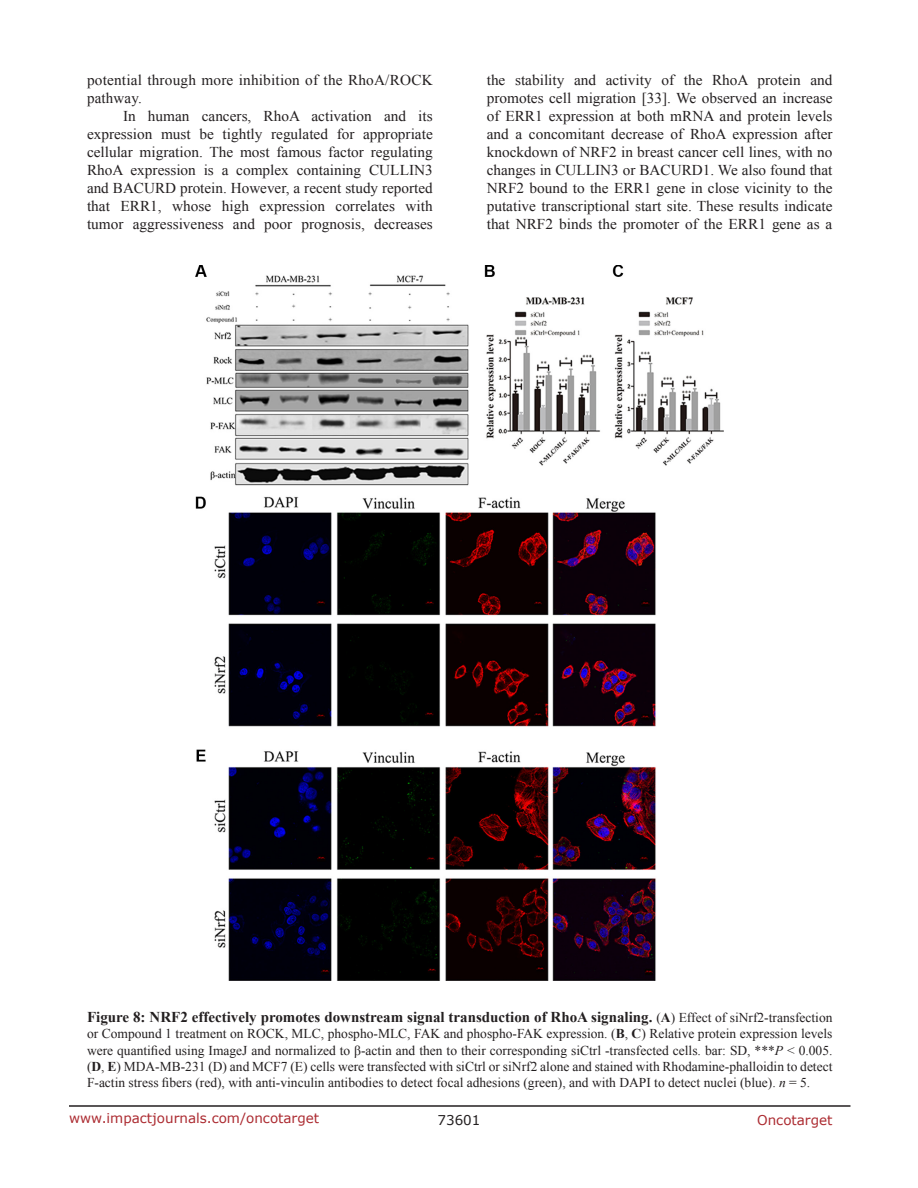
<style>
.page{position:relative;width:918px;height:1188px;background:#fff}
.page>*{position:absolute;margin:0;border:0;box-sizing:border-box;transform-origin:0 0}
.BodyText{font:15px/18px "Times New Roman";color:#231f20;text-align:justify}
.FigureText{font:700 15px "Times New Roman";color:#231f20}
.FigureText-2{font:13.5px/16.2px "Times New Roman";color:#231f20;text-align:justify}
.t1{font:13.5px "Verdana";color:#ac2b31}
.t2{font:13.5px "Verdana";color:#231f20}
.s1{font-weight:400;font-size:13.5px}
.s2{font-size:13.5px}
.s3{font-weight:700}
.s4{font-style:italic}
</style>
<div class="page">
<hr style="left:69px;top:1105px;width:781px;height:2px;background:#231f20">
<img style="left:196px;top:265px;width:528px;height:715px">
<p class="BodyText" style="left:87px;top:71px;width:347px">potential through more inhibition of the RhoA/ROCK pathway.</p>
<p class="BodyText" style="left:87px;top:107px;width:347px;text-indent:36px">In human cancers, RhoA activation and its expression must be tightly regulated for appropriate cellular migration. The most famous factor regulating RhoA expression is a complex containing CULLIN3 and BACURD protein. However, a recent study reported that ERR1, whose high expression correlates with tumor aggressiveness and poor prognosis, decreases</p>
<p class="BodyText" style="left:487px;top:71px;width:347px">the stability and activity of the RhoA protein and promotes cell migration [33]. We observed an increase of ERR1 expression at both mRNA and protein levels and a concomitant decrease of RhoA expression after knockdown of NRF2 in breast cancer cell lines, with no changes in CULLIN3 or BACURD1. We also found that NRF2 bound to the ERR1 gene in close vicinity to the putative transcriptional start site. These results indicate that NRF2 binds the promoter of the ERR1 gene as a</p>
<p class="FigureText" style="left:87px;top:1007px;width:747px">Figure 8: NRF2 effectively promotes downstream signal transduction of RhoA signaling. <span class="s1">(</span><span class="s2">A</span><span class="s1">) Effect of siNrf2-transfection</span></p>
<p class="FigureText-2" style="left:87px;top:1025px;width:747px">or Compound 1 treatment on ROCK, MLC, phospho-MLC, FAK and phospho-FAK expression. (<span class="s3">B</span>, <span class="s3">C</span>) Relative protein expression levels were quantified using ImageJ and normalized to β-actin and then to their corresponding siCtrl -transfected cells. bar: SD, ***<span class="s4">P</span> &lt; 0.005. (<span class="s3">D</span>, <span class="s3">E</span>) MDA-MB-231 (D) and MCF7 (E) cells were transfected with siCtrl or siNrf2 alone and stained with Rhodamine-phalloidin to detect F-actin stress fibers (red), with anti-vinculin antibodies to detect focal adhesions (green), and with DAPI to detect nuclei (blue). <span class="s4">n</span> = 5.</p>
<p class="t1" style="left:69px;top:1109px;width:252px">www.impactjournals.com/oncotarget</p>
<p class="t2" style="left:438px;top:1111px;width:44px">73601</p>
<p class="t1" style="left:757px;top:1111px;width:77px">Oncotarget</p>
</div>
